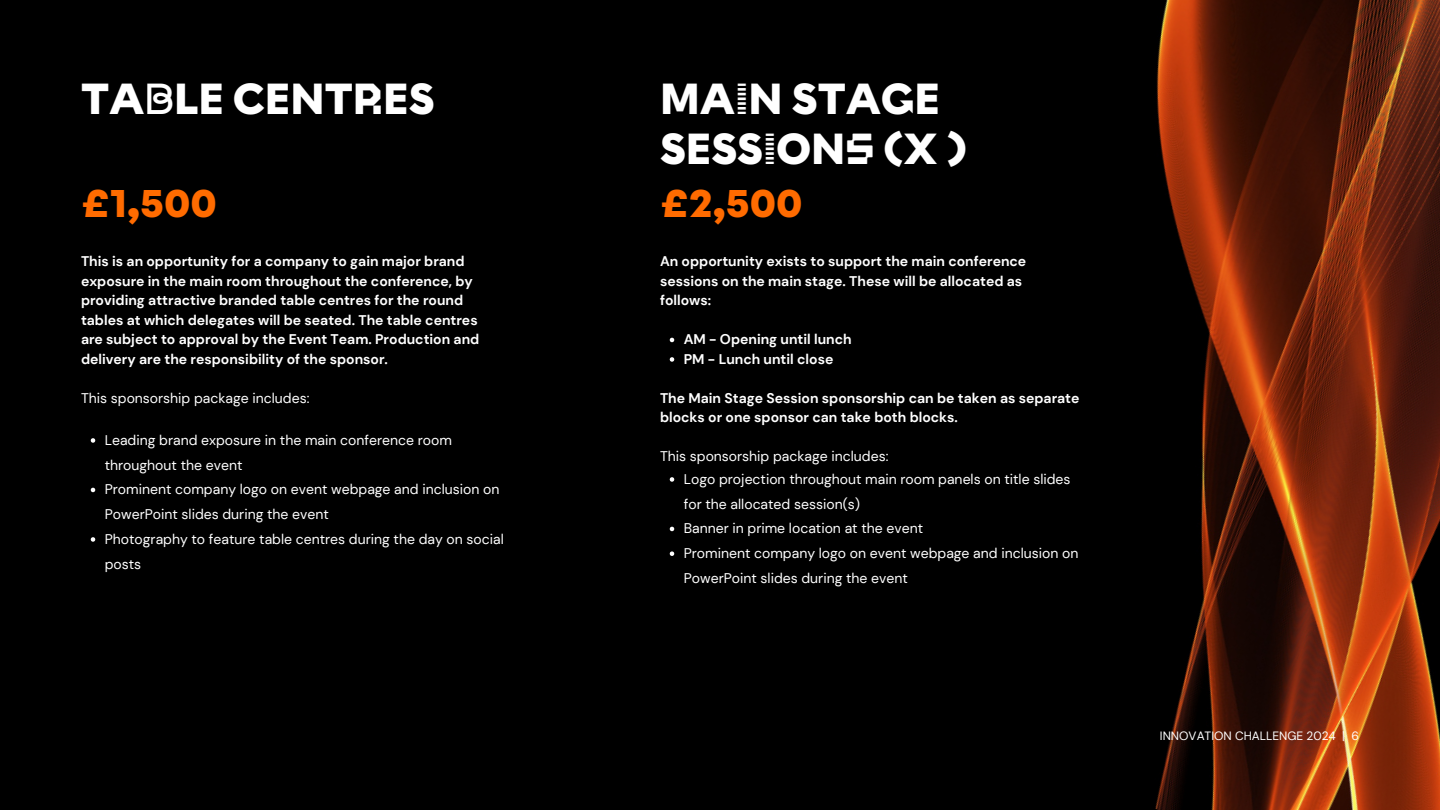
<style>
.page{position:relative;width:1440px;height:810px;background:#000}
.page>*{position:absolute;margin:0;border:0;box-sizing:border-box;transform-origin:0 0}
.t1{font:900 36px/50.2px "Open Mind Display";color:#fff}
.t2{font:900 32px "Open Mind Display";color:#ff6b00}
.t3{font:700 14px/19.6px "DM Sans";color:#fff}
.t4{font:14px/24.8px "DM Sans";color:#fff}
.t5{font:12px "DM Sans";color:#fff}
</style>
<div class="page">
<img style="left:1155px;top:0;width:285px;height:810px">
<svg style="left:91px;top:438px;width:4px;height:5px"></svg>
<svg style="left:91px;top:488px;width:4px;height:4px"></svg>
<svg style="left:91px;top:537px;width:4px;height:5px"></svg>
<svg style="left:670px;top:338px;width:4px;height:4px"></svg>
<svg style="left:670px;top:357px;width:4px;height:5px"></svg>
<svg style="left:670px;top:477px;width:4px;height:5px"></svg>
<svg style="left:670px;top:527px;width:4px;height:4px"></svg>
<svg style="left:670px;top:551px;width:4px;height:5px"></svg>
<h2 class="t1" style="left:81px;top:76px;width:355px">TABLE CENTRES</h2>
<h3 class="t1" style="left:660px;top:76px;width:308px">MAIN STAGE<br>SESSIONS (X )</h3>
<p class="t2" style="left:81px;top:187px;width:137px">£1,500</p>
<p class="t2" style="left:660px;top:187px;width:144px">£2,500</p>
<h4 class="t3" style="left:81px;top:252px;width:400px">This is an opportunity for a company to gain major brand exposure in the main room throughout the conference, by providing attractive branded table centres for the round tables at which delegates will be seated. The table centres are subject to approval by the Event Team. Production and delivery are the responsibility of the sponsor.</h4>
<p class="t4" style="left:81px;top:386px;width:230px">This sponsorship package includes:</p>
<p class="t4" style="left:105px;top:428px;width:349px">Leading brand exposure in the main conference room throughout the event</p>
<p class="t4" style="left:105px;top:477px;width:396px">Prominent company logo on event webpage and inclusion on<br>PowerPoint slides during the event</p>
<p class="t4" style="left:105px;top:527px;width:401px">Photography to feature table centres during the day on social posts</p>
<p class="t3" style="left:660px;top:252px;width:368px">An opportunity exists to support the main conference sessions on the main stage. These will be allocated as follows:</p>
<h1 class="t3" style="left:684px;top:330px;width:169px">AM - Opening until lunch</h1>
<h2 class="t3" style="left:684px;top:349px;width:151px">PM - Lunch until close</h2>
<h3 class="t3" style="left:660px;top:388px;width:421px">The Main Stage Session sponsorship can be taken as separate blocks or one sponsor can take both blocks.</h3>
<p class="t4" style="left:660px;top:444px;width:230px">This sponsorship package includes:</p>
<p class="t4" style="left:684px;top:467px;width:388px">Logo projection throughout main room panels on title slides for the allocated session(s)</p>
<h3 class="t4" style="left:684px;top:516px;width:241px">Banner in prime location at the event</h3>
<h4 class="t4" style="left:684px;top:541px;width:396px">Prominent company logo on event webpage and inclusion on<br>PowerPoint slides during the event</h4>
<p class="t5" style="left:1160px;top:728px;width:201px">INNOVATION CHALLENGE 2024 | 6</p>
</div>
